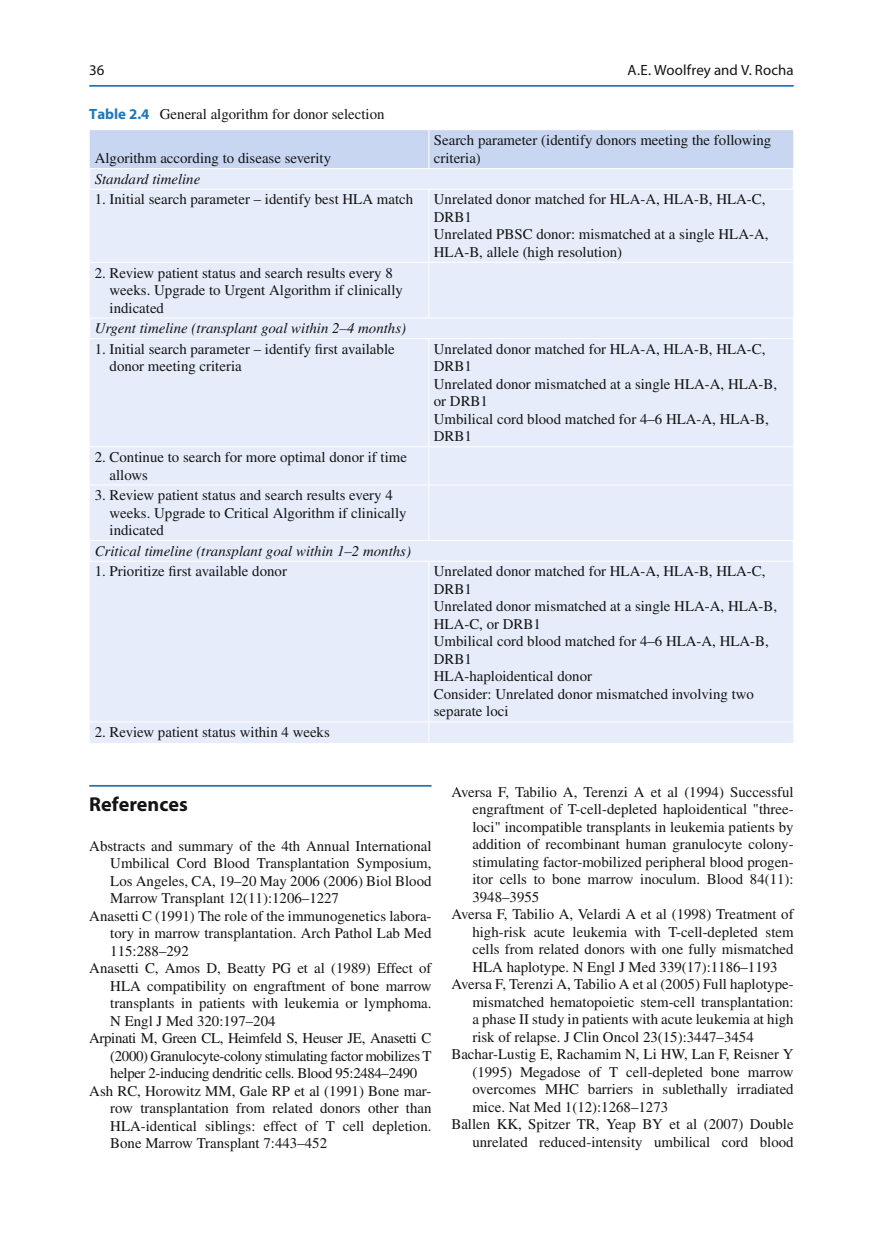
<style>
.page{position:relative;width:883px;height:1260px;background:#fff}
.page>*{position:absolute;margin:0;border:0;box-sizing:border-box;transform-origin:0 0}
.t1{font:700 20.12px "Myriad";color:#131413}
.t2{font:14.88px/17.5px "Times";color:#131413}
.t3{font:14.88px "Times";letter-spacing:-.025em;color:#131413}
.t4{font:italic 14.88px "Times";color:#131413}
.t5{font:14.88px "Myriad";letter-spacing:.005em;color:#131413}
.s1{font-family:"Myriad";font-weight:700;color:#1f77b9}
</style>
<div class="page">
<hr style="left:89px;top:785px;width:343px;height:2px;background:#1f77b9">
<div style="left:90px;top:190px;width:703px;height:553px;background:#e6ecfa"></div>
<svg style="left:89px;top:130px;width:705px;height:59px;background:#d4def5"></svg>
<hr style="left:428px;top:190px;width:1px;height:72px;background:#fff">
<hr style="left:90px;top:262px;width:703px;height:1px;background:#fff">
<hr style="left:428px;top:263px;width:1px;height:55px;background:#fff">
<hr style="left:429px;top:318px;width:365px;height:1px;background:#fff">
<hr style="left:89px;top:318px;width:340px;height:1px;background:#fff">
<hr style="left:89px;top:338px;width:705px;height:1px;background:#fff">
<hr style="left:428px;top:339px;width:1px;height:107px;background:#fff">
<hr style="left:90px;top:446px;width:703px;height:1px;background:#fff">
<hr style="left:428px;top:447px;width:1px;height:37px;background:#fff">
<hr style="left:90px;top:484px;width:703px;height:1px;background:#fff">
<hr style="left:428px;top:485px;width:1px;height:55px;background:#fff">
<hr style="left:429px;top:540px;width:365px;height:1px;background:#fff">
<hr style="left:89px;top:540px;width:340px;height:1px;background:#fff">
<hr style="left:89px;top:561px;width:705px;height:1px;background:#fff">
<hr style="left:428px;top:562px;width:1px;height:159px;background:#fff">
<hr style="left:429px;top:721px;width:364px;height:1px;background:#fff">
<hr style="left:90px;top:721px;width:339px;height:1px;background:#fff">
<svg style="left:428px;top:722px;width:1px;height:21px"></svg>
<hr style="left:89px;top:85px;width:705px;height:2px;background:#1f77b9">
<p class="t5" style="left:89px;top:64px;width:17px">36</p>
<p class="t2" style="left:89px;top:106px;width:297px"><span class="s1">Table 2.4</span> General algorithm for donor selection</p>
<p class="t2" style="left:95px;top:150px;width:238px">Algorithm according to disease severity</p>
<p class="t5" style="left:627px;top:64px;width:168px">A.E. Woolfrey and V. Rocha</p>
<p class="t2" style="left:434px;top:133px;width:339px">Search parameter (identify donors meeting the following criteria)</p>
<p class="t4" style="left:95px;top:173px;width:107px">Standard timeline</p>
<p class="t2" style="left:95px;top:192px;width:320px">1. Initial search parameter – identify best HLA match</p>
<p class="t2" style="left:434px;top:192px;width:336px">Unrelated donor matched for HLA-A, HLA-B, HLA-C, DRB1<br>Unrelated PBSC donor: mismatched at a single HLA-A, HLA-B, allele (high resolution)</p>
<p class="t2" style="left:110px;top:265px;width:295px;text-indent:-15px">2. Review patient status and search results every 8 weeks. Upgrade to Urgent Algorithm if clinically indicated</p>
<p class="t4" style="left:95px;top:323px;width:313px">Urgent timeline (transplant goal within 2–4 months)</p>
<p class="t2" style="left:110px;top:342px;width:287px;text-indent:-15px">1. Initial search parameter – identify first available donor meeting criteria</p>
<p class="t2" style="left:434px;top:342px;width:345px">Unrelated donor matched for HLA-A, HLA-B, HLA-C,<br>DRB1<br>Unrelated donor mismatched at a single HLA-A, HLA-B, or DRB1<br>Umbilical cord blood matched for 4–6 HLA-A, HLA-B,<br>DRB1</p>
<p class="t2" style="left:110px;top:450px;width:299px;text-indent:-15px">2. Continue to search for more optimal donor if time allows</p>
<p class="t2" style="left:110px;top:488px;width:299px;text-indent:-15px">3. Review patient status and search results every 4 weeks. Upgrade to Critical Algorithm if clinically indicated</p>
<p class="t4" style="left:95px;top:545px;width:318px">Critical timeline (transplant goal within 1–2 months)</p>
<p class="t2" style="left:95px;top:564px;width:194px">1. Prioritize first available donor</p>
<p class="t2" style="left:434px;top:564px;width:345px">Unrelated donor matched for HLA-A, HLA-B, HLA-C,<br>DRB1<br>Unrelated donor mismatched at a single HLA-A, HLA-B,<br>HLA-C, or DRB1<br>Umbilical cord blood matched for 4–6 HLA-A, HLA-B,<br>DRB1<br>HLA-haploidentical donor<br>Consider: Unrelated donor mismatched involving two separate loci</p>
<p class="t2" style="left:95px;top:725px;width:237px">2. Review patient status within 4 weeks</p>
<h1 class="t1" style="left:89px;top:797px;width:100px">References</h1>
<p class="t2" style="left:89px;top:838px;width:344px">Abstracts and summary of the 4th Annual International</p>
<p class="t2" style="left:110px;top:856px;width:323px">Umbilical Cord Blood Transplantation Symposium,</p>
<p class="t2" style="left:110px;top:873px;width:323px">Los Angeles, CA, 19–20 May 2006 (2006) Biol Blood</p>
<p class="t2" style="left:110px;top:891px;width:230px">Marrow Transplant 12(11):1206–1227</p>
<p class="t2" style="left:89px;top:908px;width:344px">Anasetti C (1991) The role of the immunogenetics labora-</p>
<p class="t2" style="left:110px;top:926px;width:323px">tory in marrow transplantation. Arch Pathol Lab Med</p>
<p class="t2" style="left:110px;top:943px;width:80px">115:288–292</p>
<p class="t2" style="left:89px;top:961px;width:344px">Anasetti C, Amos D, Beatty PG et al (1989) Effect of</p>
<p class="t2" style="left:110px;top:978px;width:323px">HLA compatibility on engraftment of bone marrow</p>
<p class="t2" style="left:110px;top:996px;width:323px">transplants in patients with leukemia or lymphoma.</p>
<p class="t2" style="left:110px;top:1013px;width:167px">N Engl J Med 320:197–204</p>
<p class="t3" style="left:89px;top:1033px;width:344px">Arpinati M, Green CL, Heimfeld S, Heuser JE, Anasetti C</p>
<p class="t3" style="left:110px;top:1050px;width:323px">(2000) Granulocyte-colony stimulating factor mobilizes T</p>
<p class="t3" style="left:110px;top:1068px;width:309px">helper 2-inducing dendritic cells. Blood 95:2484–2490</p>
<p class="t2" style="left:89px;top:1083px;width:344px">Ash RC, Horowitz MM, Gale RP et al (1991) Bone mar-</p>
<p class="t2" style="left:110px;top:1101px;width:323px">row transplantation from related donors other than</p>
<p class="t2" style="left:110px;top:1118px;width:323px">HLA-identical siblings: effect of T cell depletion.</p>
<p class="t2" style="left:110px;top:1136px;width:218px">Bone Marrow Transplant 7:443–452</p>
<p class="t2" style="left:451px;top:784px;width:344px">Aversa F, Tabilio A, Terenzi A et al (1994) Successful</p>
<p class="t2" style="left:472px;top:802px;width:323px">engraftment of T-cell-depleted haploidentical "three-</p>
<p class="t2" style="left:472px;top:819px;width:323px">loci" incompatible transplants in leukemia patients by</p>
<p class="t2" style="left:472px;top:837px;width:323px">addition of recombinant human granulocyte colony-</p>
<p class="t2" style="left:472px;top:854px;width:323px">stimulating factor-mobilized peripheral blood progen-</p>
<p class="t2" style="left:472px;top:872px;width:323px">itor cells to bone marrow inoculum. Blood 84(11):</p>
<p class="t2" style="left:472px;top:889px;width:68px">3948–3955</p>
<p class="t2" style="left:451px;top:907px;width:344px">Aversa F, Tabilio A, Velardi A et al (1998) Treatment of</p>
<p class="t2" style="left:472px;top:924px;width:323px">high-risk acute leukemia with T-cell-depleted stem</p>
<p class="t2" style="left:472px;top:942px;width:323px">cells from related donors with one fully mismatched</p>
<p class="t2" style="left:472px;top:959px;width:307px">HLA haplotype. N Engl J Med 339(17):1186–1193</p>
<p class="t2" style="left:451px;top:977px;width:344px">Aversa F, Terenzi A, Tabilio A et al (2005) Full haplotype-</p>
<p class="t2" style="left:472px;top:994px;width:323px">mismatched hematopoietic stem-cell transplantation:</p>
<p class="t2" style="left:472px;top:1012px;width:323px">a phase II study in patients with acute leukemia at high</p>
<p class="t2" style="left:472px;top:1029px;width:283px">risk of relapse. J Clin Oncol 23(15):3447–3454</p>
<p class="t2" style="left:451px;top:1047px;width:344px">Bachar-Lustig E, Rachamim N, Li HW, Lan F, Reisner Y</p>
<p class="t2" style="left:472px;top:1064px;width:323px">(1995) Megadose of T cell-depleted bone marrow</p>
<p class="t2" style="left:472px;top:1082px;width:323px">overcomes MHC barriers in sublethally irradiated</p>
<p class="t2" style="left:472px;top:1099px;width:197px">mice. Nat Med 1(12):1268–1273</p>
<p class="t2" style="left:451px;top:1117px;width:344px">Ballen KK, Spitzer TR, Yeap BY et al (2007) Double</p>
<p class="t2" style="left:472px;top:1134px;width:323px">unrelated reduced-intensity umbilical cord blood</p>
</div>
